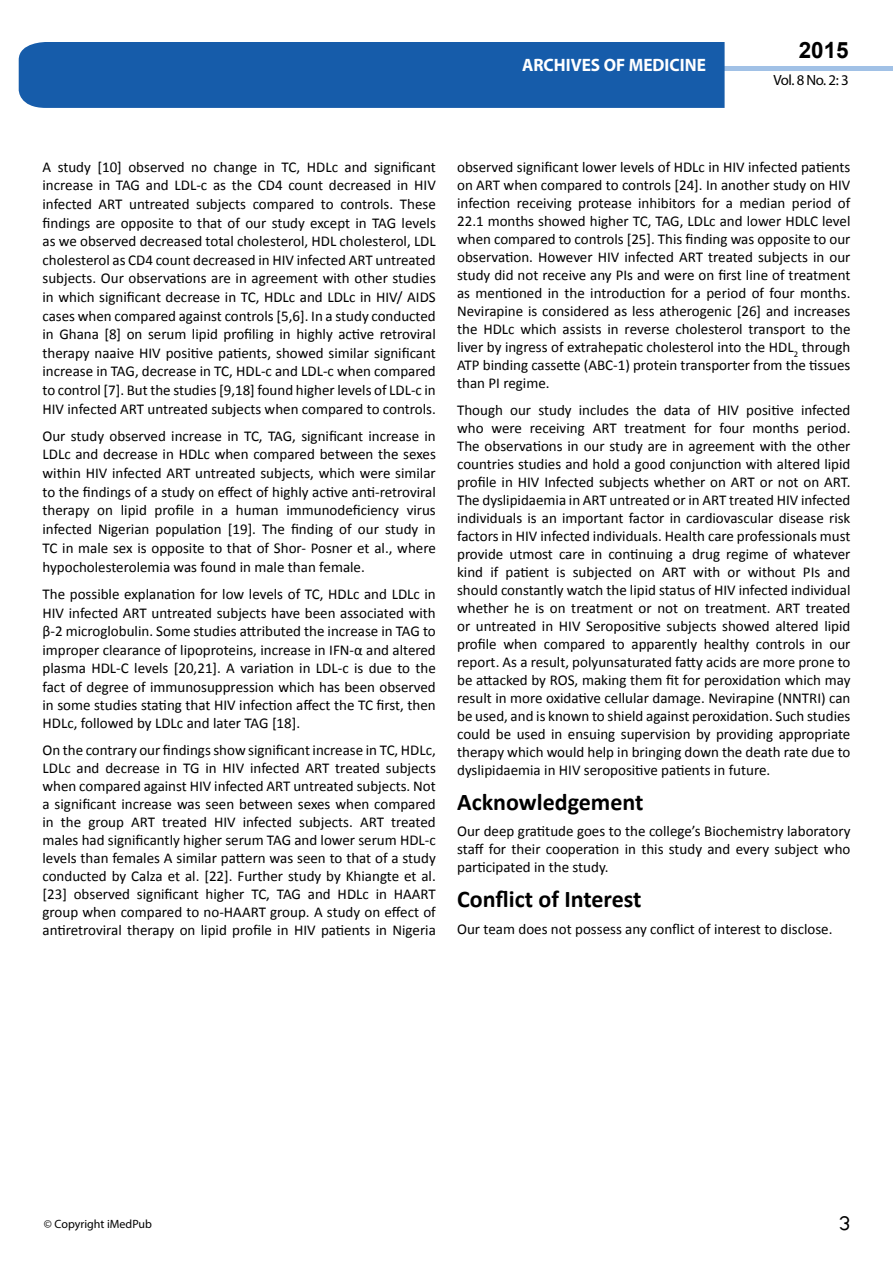
<style>
.page{position:relative;width:893px;height:1263px;background:#fff}
.page>*{position:absolute;margin:0;border:0;box-sizing:border-box;transform-origin:0 0}
.t1{font:25.5px "Tunga";color:#000}
.t2{font:700 24px "Calibri";color:#000}
.t3{font:700 22.5px "Arial";color:#000}
.t4{font:700 18px "Myriad Pro";color:#fff;scale:.96 1}
.t5{font:15px/18px "Calibri";color:#000;text-align:justify}
.t6{font:14.85px "Myriad Pro";color:#000}
.t7{font:12px "Myriad Pro";color:#000}
</style>
<div class="page">
<div style="left:722px;top:66px;width:171px;height:5px;background:#a1c1e6"></div>
<div style="left:19px;top:42px;width:706px;height:66px;background:#165caa"></div>
<p class="t4" style="left:522px;top:53px;width:193px">ARCHIVES OF MEDICINE</p>
<h3 class="t3" style="left:799px;top:35px;width:52px">2015</h3>
<p class="t6" style="left:773px;top:71px;width:77px">Vol. 8 No. 2: 3</p>
<p class="t5" style="left:43px;top:158px;width:395px;line-height:18.6px">A study [10] observed no change in TC, HDLc and significant increase in TAG and LDL-c as the CD4 count decreased in HIV infected ART untreated subjects compared to controls. These findings are opposite to that of our study except in TAG levels as we observed decreased total cholesterol, HDL cholesterol, LDL cholesterol as CD4 count decreased in HIV infected ART untreated subjects. Our observations are in agreement with other studies in which significant decrease in TC, HDLc and LDLc in HIV/ AIDS cases when compared against controls [5,6]. In a study conducted in Ghana [8] on serum lipid profiling in highly active retroviral therapy naaive HIV positive patients, showed similar significant increase in TAG, decrease in TC, HDL-c and LDL-c when compared to control [7]. But the studies [9,18] found higher levels of LDL-c in HIV infected ART untreated subjects when compared to controls.</p>
<p class="t5" style="left:43px;top:426px;width:395px;line-height:18.8px">Our study observed increase in TC, TAG, significant increase in LDLc and decrease in HDLc when compared between the sexes within HIV infected ART untreated subjects, which were similar to the findings of a study on effect of highly active anti-retroviral therapy on lipid profile in a human immunodeficiency virus infected Nigerian population [19]. The finding of our study in TC in male sex is opposite to that of Shor- Posner et al., where hypocholesterolemia was found in male than female.</p>
<p class="t5" style="left:43px;top:585px;width:395px;line-height:18.5px">The possible explanation for low levels of TC, HDLc and LDLc in HIV infected ART untreated subjects have been associated with β-2 microglobulin. Some studies attributed the increase in TAG to improper clearance of lipoproteins, increase in IFN-α and altered plasma HDL-C levels [20,21]. A variation in LDL-c is due to the fact of degree of immunosuppression which has been observed in some studies stating that HIV infection affect the TC first, then HDLc, followed by LDLc and later TAG [18].</p>
<p class="t5" style="left:43px;top:740px;width:395px">On the contrary our findings show significant increase in TC, HDLc, LDLc and decrease in TG in HIV infected ART treated subjects when compared against HIV infected ART untreated subjects. Not a significant increase was seen between sexes when compared in the group ART treated HIV infected subjects. ART treated males had significantly higher serum TAG and lower serum HDL-c levels than females A similar pattern was seen to that of a study conducted by Calza et al. [22]. Further study by Khiangte et al. [23] observed significant higher TC, TAG and HDLc in HAART group when compared to no-HAART group. A study on effect of antiretroviral therapy on lipid profile in HIV patients in Nigeria</p>
<p class="t5" style="left:457px;top:158px;width:395px">observed significant lower levels of HDLc in HIV infected patients on ART when compared to controls [24]. In another study on HIV infection receiving protease inhibitors for a median period of 22.1 months showed higher TC, TAG, LDLc and lower HDLC level when compared to controls [25]. This finding was opposite to our observation. However HIV infected ART treated subjects in our study did not receive any PIs and were on first line of treatment as mentioned in the introduction for a period of four months.<br>Nevirapine is considered as less atherogenic [26] and increases the HDLc which assists in reverse cholesterol transport to the liver by ingress of extrahepatic cholesterol into the HDL<sub>2</sub> through ATP binding cassette (ABC-1) protein transporter from the tissues than PI regime.</p>
<p class="t5" style="left:457px;top:401px;width:395px">Though our study includes the data of HIV positive infected who were receiving ART treatment for four months period.<br>The observations in our study are in agreement with the other countries studies and hold a good conjunction with altered lipid profile in HIV Infected subjects whether on ART or not on ART.<br>The dyslipidaemia in ART untreated or in ART treated HIV infected individuals is an important factor in cardiovascular disease risk factors in HIV infected individuals. Health care professionals must provide utmost care in continuing a drug regime of whatever kind if patient is subjected on ART with or without PIs and should constantly watch the lipid status of HIV infected individual whether he is on treatment or not on treatment. ART treated or untreated in HIV Seropositive subjects showed altered lipid profile when compared to apparently healthy controls in our report. As a result, polyunsaturated fatty acids are more prone to be attacked by ROS, making them fit for peroxidation which may result in more oxidative cellular damage. Nevirapine (NNTRI) can be used, and is known to shield against peroxidation. Such studies could be used in ensuing supervision by providing appropriate therapy which would help in bringing down the death rate due to dyslipidaemia in HIV seropositive patients in future.</p>
<h2 class="t2" style="left:457px;top:787px;width:188px">Acknowledgement</h2>
<p class="t5" style="left:457px;top:822px;width:395px">Our deep gratitude goes to the college’s Biochemistry laboratory staff for their cooperation in this study and every subject who participated in the study.</p>
<h2 class="t2" style="left:457px;top:884px;width:186px">Conflict of Interest</h2>
<p class="t5" style="left:457px;top:920px;width:377px">Our team does not possess any conflict of interest to disclose.</p>
<p class="t7" style="left:44px;top:1217px;width:110px">© Copyright iMedPub</p>
<h1 class="t1" style="left:839px;top:1206px;width:13px">3</h1>
</div>
